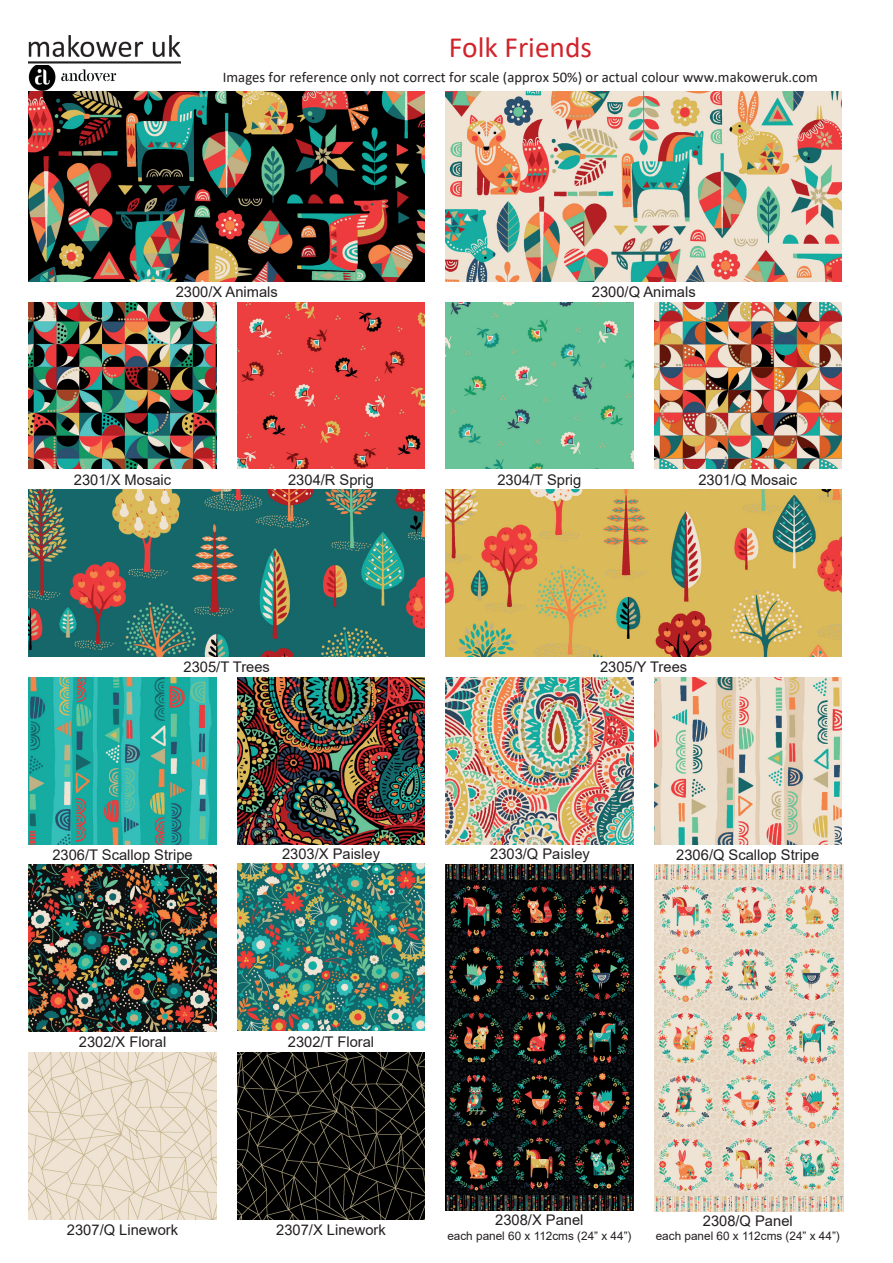
<style>
.page{position:relative;width:893px;height:1263px;background:#fff}
.page>*{position:absolute;margin:0;border:0;box-sizing:border-box;transform-origin:0 0}
.t1{font:29.4px "Calibri";color:#d1232a}
.t2{font:14.7px "Arial";color:#231f20}
.t3{font:14.7px "Calibri";color:#231f20}
.t4{font:11.7px "Arial";color:#231f20}
</style>
<div class="page">
<img style="left:29px;top:92px;width:396px;height:189px">
<img style="left:29px;top:302px;width:187px;height:167px">
<img style="left:29px;top:490px;width:396px;height:166px">
<img style="left:654px;top:677px;width:188px;height:167px">
<img style="left:237px;top:302px;width:188px;height:167px">
<img style="left:446px;top:92px;width:396px;height:189px">
<img style="left:446px;top:302px;width:187px;height:167px">
<img style="left:446px;top:490px;width:396px;height:166px">
<img style="left:29px;top:677px;width:187px;height:167px">
<img style="left:654px;top:302px;width:188px;height:167px">
<img style="left:237px;top:677px;width:188px;height:167px">
<img style="left:446px;top:677px;width:187px;height:167px">
<img style="left:29px;top:1052px;width:187px;height:167px">
<img style="left:29px;top:865px;width:187px;height:166px">
<img style="left:237px;top:1052px;width:188px;height:167px">
<img style="left:237px;top:864px;width:188px;height:166px">
<img style="left:29px;top:65px;width:88px;height:26px">
<img style="left:29px;top:35px;width:152px;height:29px">
<img style="left:445px;top:865px;width:189px;height:346px">
<img style="left:654px;top:865px;width:189px;height:346px">
<h1 class="t1" style="left:449px;top:27px;width:145px">Folk Friends</h1>
<p class="t3" style="left:223px;top:66px;width:597px">Images for reference only not correct for scale (approx 50%) or actual colour www.makoweruk.com</p>
<p class="t2" style="left:176px;top:282px;width:104px">2300/X Animals</p>
<p class="t2" style="left:592px;top:282px;width:105px">2300/Q Animals</p>
<p class="t2" style="left:74px;top:469px;width:99px">2301/X Mosaic</p>
<p class="t2" style="left:288px;top:469px;width:87px">2304/R Sprig</p>
<p class="t2" style="left:497px;top:469px;width:85px">2304/T Sprig</p>
<p class="t2" style="left:698px;top:469px;width:100px">2301/Q Mosaic</p>
<p class="t2" style="left:184px;top:657px;width:88px">2305/T Trees</p>
<p class="t2" style="left:600px;top:657px;width:89px">2305/Y Trees</p>
<p class="t2" style="left:52px;top:844px;width:142px">2306/T Scallop Stripe</p>
<p class="t2" style="left:282px;top:844px;width:100px">2303/X Paisley</p>
<p class="t2" style="left:490px;top:844px;width:101px">2303/Q Paisley</p>
<p class="t2" style="left:676px;top:844px;width:145px">2306/Q Scallop Stripe</p>
<p class="t2" style="left:79px;top:1032px;width:89px">2302/X Floral</p>
<p class="t2" style="left:288px;top:1032px;width:88px">2302/T Floral</p>
<p class="t2" style="left:67px;top:1219px;width:113px">2307/Q Linework</p>
<p class="t2" style="left:276px;top:1219px;width:111px">2307/X Linework</p>
<p class="t2" style="left:495px;top:1210px;width:90px">2308/X Panel</p>
<p class="t4" style="left:447px;top:1227px;width:186px">each panel 60 x 112cms (24” x 44”)</p>
<p class="t2" style="left:703px;top:1210px;width:91px">2308/Q Panel</p>
<p class="t4" style="left:656px;top:1227px;width:186px">each panel 60 x 112cms (24” x 44”)</p>
</div>
